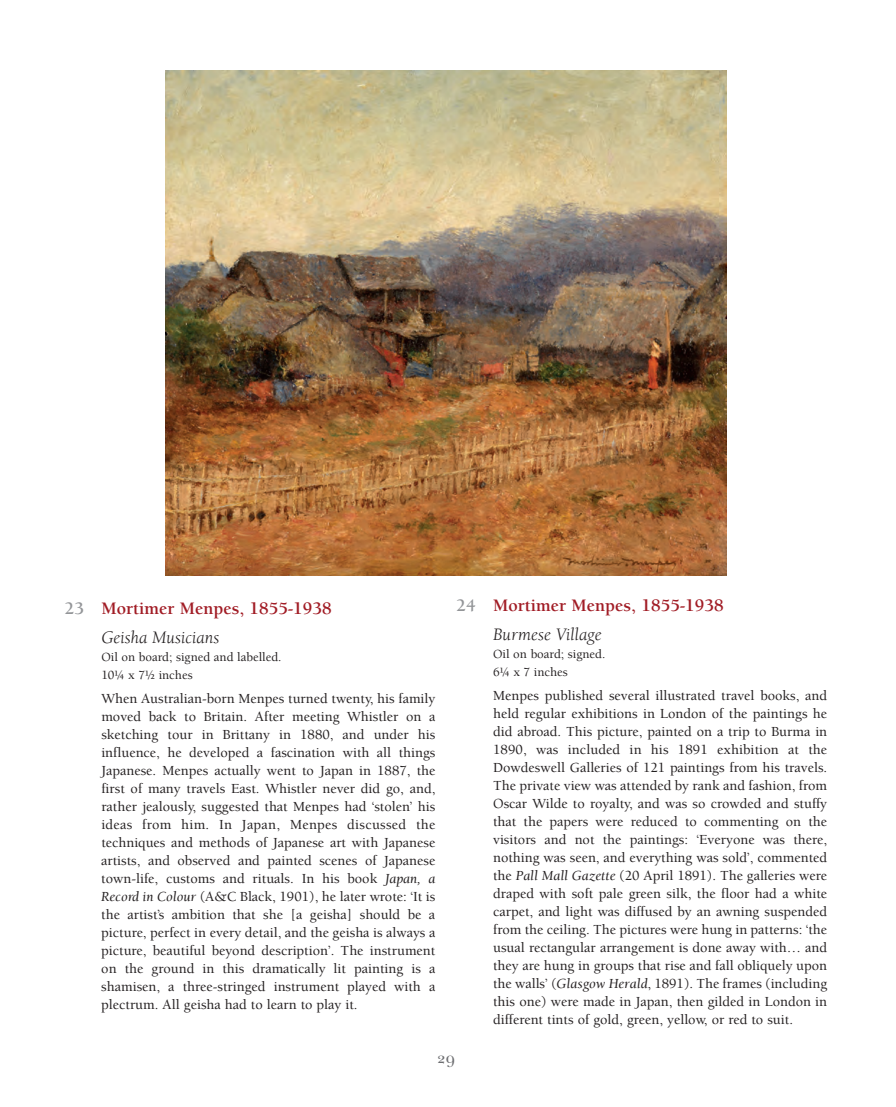
<style>
.page{position:relative;width:896px;height:1107px;background:#fff}
.page>*{position:absolute;margin:0;border:0;box-sizing:border-box;transform-origin:0 0}
.t1{font:700 18px "Berkeley";color:#a11c25}
.t2{font:italic 18px "Berkeley";color:#231f20}
.t3{font:700 18px "Berkeley";color:#939598}
.t4{font:16.5px "New Baskerville SC";color:#6c6d70}
.t5{font:500 14.25px/18px "Berkeley";color:#231f20;text-align:justify}
.t6{font:500 12.75px/18px "Berkeley";color:#231f20}
.s1{font-weight:400;font-style:italic}
</style>
<div class="page">
<img style="left:165px;top:71px;width:561px;height:504px">
<p class="t3" style="left:65px;top:601px;width:21px">23</p>
<p class="t1" style="left:493px;top:598px;width:232px">Mortimer Menpes, 1855-1938</p>
<p class="t2" style="left:493px;top:627px;width:110px">Burmese Village</p>
<p class="t6" style="left:493px;top:646px;width:114px">Oil on board; signed.<br>6¼ x 7 inches</p>
<p class="t5" style="left:493px;top:687px;width:335px">Menpes published several illustrated travel books, and held regular exhibitions in London of the paintings he did abroad. This picture, painted on a trip to Burma in 1890, was included in his 1891 exhibition at the Dowdeswell Galleries of 121 paintings from his travels.<br>The private view was attended by rank and fashion, from Oscar Wilde to royalty, and was so crowded and stuffy that the papers were reduced to commenting on the visitors and not the paintings: ‘Everyone was there, nothing was seen, and everything was sold’, commented the <span class="s1">Pall Mall Gazette</span> (20 April 1891). The galleries were draped with soft pale green silk, the floor had a white carpet, and light was diffused by an awning suspended from the ceiling. The pictures were hung in patterns: ‘the usual rectangular arrangement is done away with… and they are hung in groups that rise and fall obliquely upon the walls’ (<span class="s1">Glasgow Herald</span>, 1891). The frames (including this one) were made in Japan, then gilded in London in different tints of gold, green, yellow, or red to suit.</p>
<p class="t3" style="left:456px;top:598px;width:21px">24</p>
<p class="t1" style="left:101px;top:601px;width:232px">Mortimer Menpes, 1855-1938</p>
<p class="t2" style="left:101px;top:630px;width:120px">Geisha Musicians</p>
<p class="t6" style="left:101px;top:649px;width:182px">Oil on board; signed and labelled.<br>10¼ x 7½ inches</p>
<p class="t5" style="left:101px;top:690px;width:335px">When Australian-born Menpes turned twenty, his family moved back to Britain. After meeting Whistler on a sketching tour in Brittany in 1880, and under his influence, he developed a fascination with all things Japanese. Menpes actually went to Japan in 1887, the first of many travels East. Whistler never did go, and, rather jealously, suggested that Menpes had ‘stolen’ his ideas from him. In Japan, Menpes discussed the techniques and methods of Japanese art with Japanese artists, and observed and painted scenes of Japanese town-life, customs and rituals. In his book <span class="s1">Japan, a Record in Colour</span> (A&amp;C Black, 1901), he later wrote: ‘It is the artist’s ambition that she [a geisha] should be a picture, perfect in every detail, and the geisha is always a picture, beautiful beyond description’. The instrument on the ground in this dramatically lit painting is a shamisen, a three-stringed instrument played with a plectrum. All geisha had to learn to play it.</p>
<p class="t4" style="left:437px;top:1051px;width:20px">29</p>
</div>
